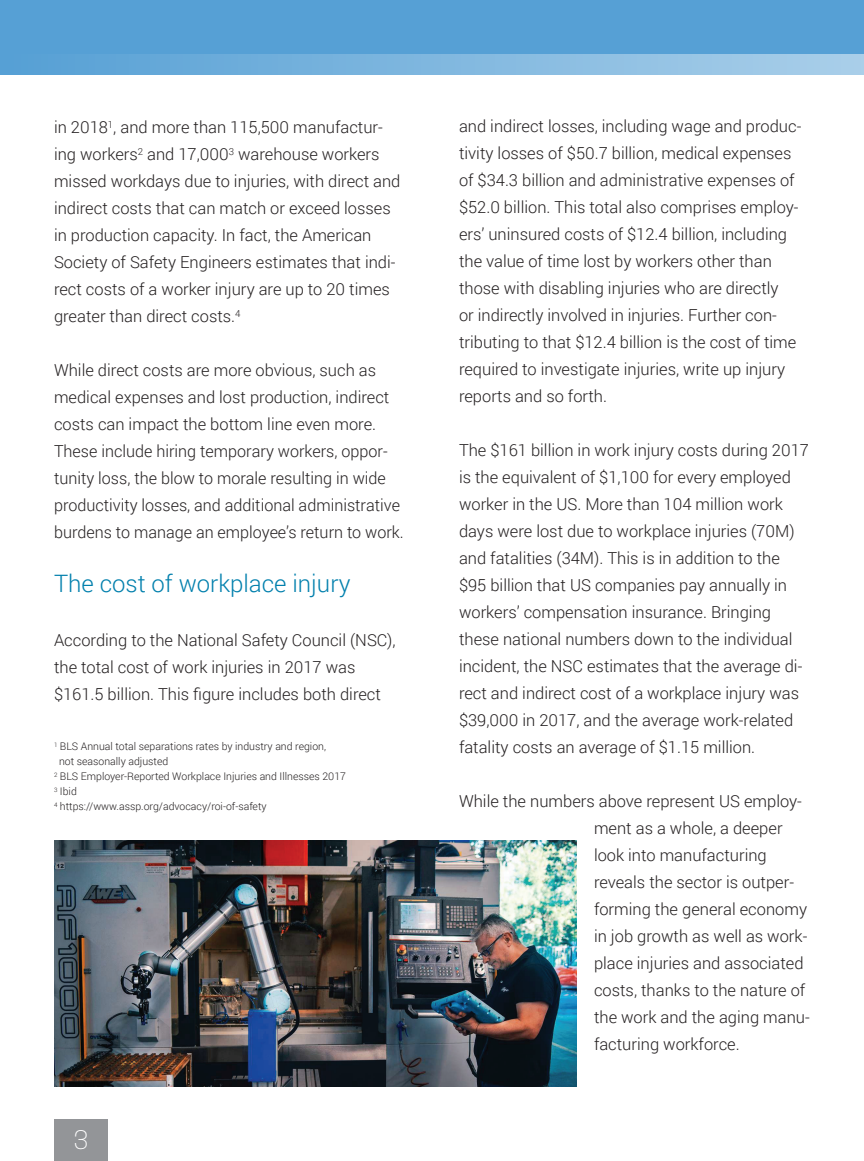
<style>
.page{position:relative;width:864px;height:1161px;background:#fff}
.page>*{position:absolute;margin:0;border:0;box-sizing:border-box;transform-origin:0 0}
.t1{font:300 24px "Roboto";color:#0280ad}
.t2{font:300 24px "Cooper Hewitt";color:#fff}
.t3{font:300 16.5px/27px "Roboto";color:#231f20}
.t4{font:300 10.5px "Roboto";color:#231f20}
</style>
<div class="page">
<div style="left:54px;top:1119px;width:54px;height:42px;background:#939598"></div>
<div style="left:0;top:0;width:864px;height:54px;background:#56a0d5"></div>
<svg style="left:0;top:54px;width:864px;height:21px;background:#7fb6de"></svg>
<img style="left:54px;top:840px;width:522px;height:247px">
<p class="t3" style="left:54px;top:113px;width:348px">in 2018<sup>1</sup>, and more than 115,500 manufactur&shy;ing workers<sup>2</sup> and 17,000<sup>3</sup> warehouse workers missed workdays due to injuries, with direct and indirect costs that can match or exceed losses in production capacity. In fact, the American Society of Safety Engineers estimates that indi&shy;rect costs of a worker injury are up to 20 times greater than direct costs.<sup>4</sup></p>
<p class="t3" style="left:54px;top:356px;width:351px">While direct costs are more obvious, such as medical expenses and lost production, indirect costs can impact the bottom line even more.<br>These include hiring temporary workers, oppor&shy;tunity loss, the blow to morale resulting in wide productivity losses, and additional administrative burdens to manage an employee’s return to work.</p>
<p class="t1" style="left:54px;top:567px;width:298px">The cost of workplace injury</p>
<p class="t3" style="left:54px;top:626px;width:343px">According to the National Safety Council (NSC), the total cost of work injuries in 2017 was $161.5 billion. This figure includes both direct</p>
<p class="t4" style="left:54px;top:739px;width:274px"><sup>1</sup> BLS Annual total separations rates by industry and region,</p>
<p class="t4" style="left:59px;top:754px;width:111px">not seasonally adjusted</p>
<p class="t4" style="left:54px;top:769px;width:294px"><sup>2</sup> BLS Employer-Reported Workplace Injuries and Illnesses 2017</p>
<p class="t4" style="left:54px;top:784px;width:24px"><sup>3</sup> Ibid</p>
<p class="t4" style="left:54px;top:799px;width:214px"><sup>4</sup> https://www.assp.org/advocacy/roi-of-safety</p>
<h1 class="t2" style="left:74px;top:1126px;width:16px">3</h1>
<p class="t3" style="left:459px;top:112px;width:344px">and indirect losses, including wage and produc&shy;tivity losses of $50.7 billion, medical expenses of $34.3 billion and administrative expenses of $52.0 billion. This total also comprises employ&shy;ers’ uninsured costs of $12.4 billion, including the value of time lost by workers other than those with disabling injuries who are directly<br>or indirectly involved in injuries. Further con&shy;tributing to that $12.4 billion is the cost of time required to investigate injuries, write up injury reports and so forth.</p>
<p class="t3" style="left:459px;top:436px;width:352px">The $161 billion in work injury costs during 2017 is the equivalent of $1,100 for every employed worker in the US. More than 104 million work days were lost due to workplace injuries (70M) and fatalities (34M). This is in addition to the $95 billion that US companies pay annually in workers’ compensation insurance. Bringing these national numbers down to the individual incident, the NSC estimates that the average di&shy;rect and indirect cost of a workplace injury was $39,000 in 2017, and the average work-related fatality costs an average of $1.15 million.</p>
<p class="t3" style="left:594px;top:787px;width:217px;text-indent:-135px">While the numbers above represent US employ&shy;ment as a whole, a deeper look into manufacturing reveals the sector is outper&shy;forming the general economy in job growth as well as work&shy;place injuries and associated costs, thanks to the nature of the work and the aging manu&shy;facturing workforce.</p>
</div>
